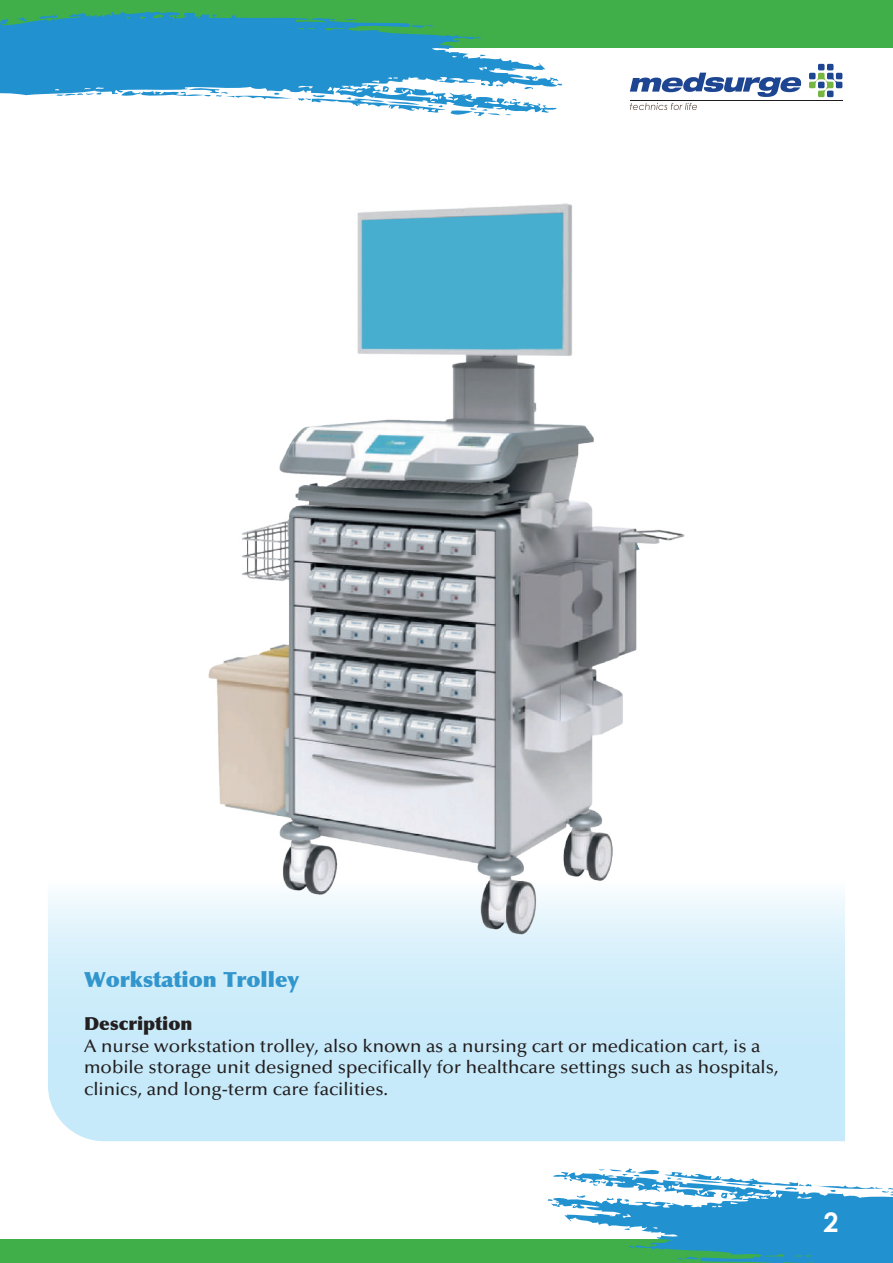
<style>
.page{position:relative;width:893px;height:1263px;background:#fff}
.page>*{position:absolute;margin:0;border:0;box-sizing:border-box;transform-origin:0 0}
.t1{font:700 27px "Century Gothic";color:#fff}
.t2{font:900 21px "Optima LT Std";color:#3296cd;scale:1.04 1}
.t3{font:500 18px/21.6px "Optima LT Std";color:#231f20;scale:1.04 1}
.t4{font:900 18px "Optima LT Std";color:#231f20;scale:1.04 1}
</style>
<div class="page">
<svg style="left:48px;top:894px;width:797px;height:247px;background:#cdecfa"></svg>
<div style="left:0;top:0;width:892px;height:48px;background:#40ae49"></div>
<div style="left:0;top:1239px;width:892px;height:24px;background:#40ae49"></div>
<svg style="left:809px;top:64px;width:33px;height:33px"></svg>
<svg style="left:630px;top:103px;width:67px;height:7px"></svg>
<svg style="left:630px;top:73px;width:171px;height:24px"></svg>
<svg style="left:0;top:11px;width:559px;height:102px;fill:#2291d0"></svg>
<svg style="left:211px;top:14px;width:7px;height:4px"></svg>
<svg style="left:410px;top:24px;width:23px;height:6px"></svg>
<svg style="left:480px;top:54px;width:6px;height:2px"></svg>
<svg style="left:121px;top:83px;width:395px;height:33px"></svg>
<svg style="left:548px;top:1168px;width:344px;height:95px"></svg>
<img style="left:209px;top:204px;width:475px;height:730px">
<div style="left:362px;top:213px;width:200px;height:136px;background:#48aed0"></div>
<p class="t2" style="left:84px;top:967px;width:208px">Workstation Trolley</p>
<p class="t4" style="left:84px;top:1013px;width:106px">Description</p>
<p class="t3" style="left:84px;top:1035px;width:669px">A nurse workstation trolley, also known as a nursing cart or medication cart, is a mobile storage unit designed specifically for healthcare settings such as hospitals, clinics, and long-term care facilities.</p>
<h1 class="t1" style="left:823px;top:1202px;width:17px">2</h1>
</div>
